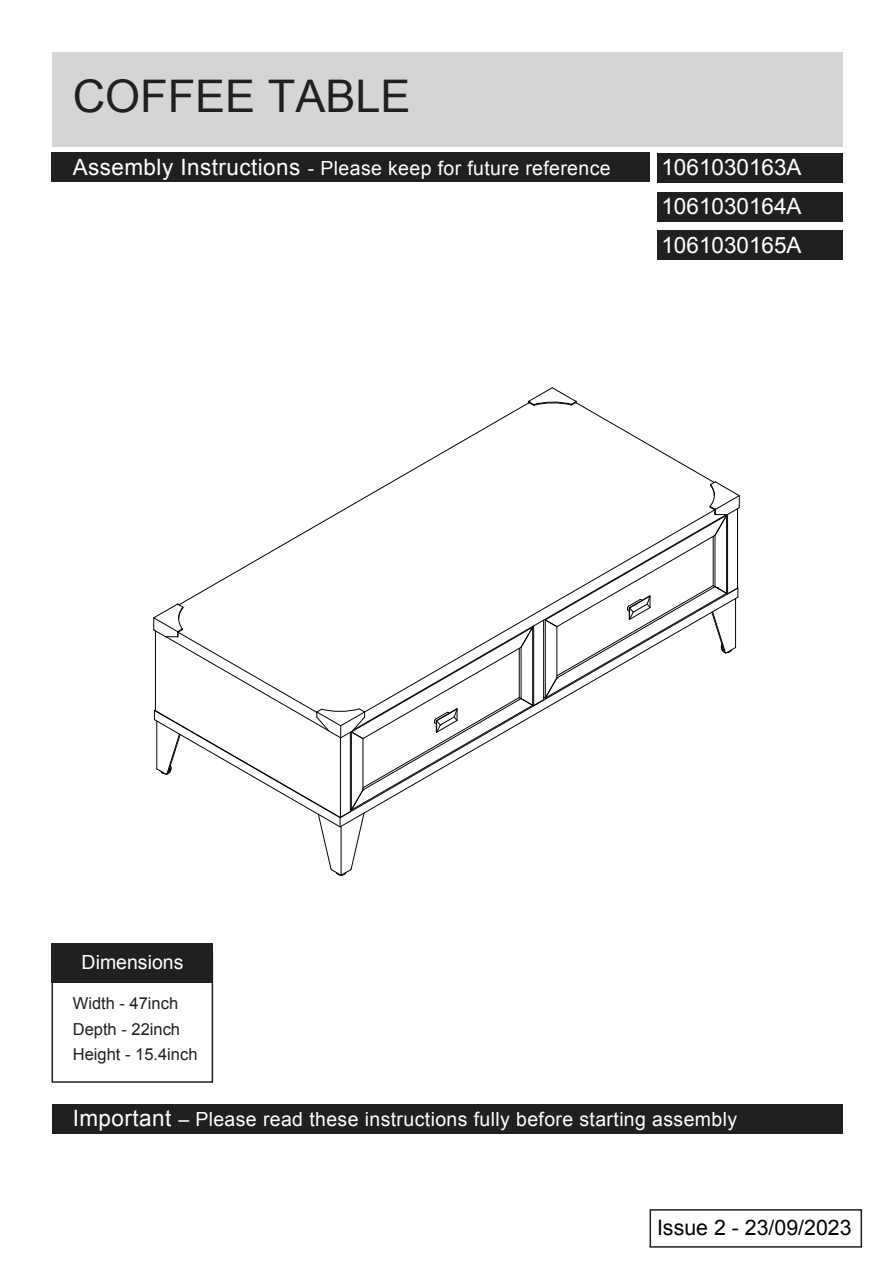
<style>
.page{position:relative;width:893px;height:1263px;background:#fff}
.page>*{position:absolute;margin:0;border:0;box-sizing:border-box;transform-origin:0 0}
.t1{font:45px "Arial";color:#221f21}
.t2{font:22.5px/38.7px "Arial";color:#fff;text-align:justify}
.t3{font:21.3px "Arial";color:#040503}
.t4{font:19.5px "Arial";letter-spacing:.02em;color:#fff}
.t5{font:19.5px "Arial";color:#fff}
.t6{font:16.5px/25.5px "Arial";color:#221f21}
.s1{font-size:22.5px}
</style>
<div class="page">
<div style="left:52px;top:52px;width:790px;height:95px;background:#d3d5d7"></div>
<div style="left:52px;top:152px;width:598px;height:30px;background:#221f21"></div>
<div style="left:657px;top:153px;width:185px;height:29px;background:#221f21"></div>
<div style="left:657px;top:192px;width:185px;height:29px;background:#221f21"></div>
<div style="left:657px;top:230px;width:185px;height:30px;background:#221f21"></div>
<div style="left:52px;top:953px;width:161px;height:130px;border:2px solid #221f21"></div>
<div style="left:52px;top:943px;width:161px;height:39px;background:#221f21"></div>
<div style="left:52px;top:1104px;width:790px;height:30px;background:#221f21"></div>
<div style="left:650px;top:1209px;width:212px;height:38px;border:2px solid #231f20"></div>
<svg style="left:153px;top:387px;width:587px;height:489px"></svg>
<h1 class="t1" style="left:73px;top:67px;width:339px">COFFEE TABLE</h1>
<p class="t4" style="left:73px;top:155px;width:539px"><span class="s1">Assembly Instructions</span> - Please keep for future reference</p>
<p class="t2" style="left:661px;top:148px;width:142px">1061030163A 1061030164A 1061030165A</p>
<p class="t5" style="left:82px;top:950px;width:103px">Dimensions</p>
<p class="t6" style="left:73px;top:991px;width:126px">Width - 47inch<br>Depth - 22inch<br>Height - 15.4inch</p>
<p class="t4" style="left:73px;top:1106px;width:666px"><span class="s1">Important</span> – Please read these instructions fully before starting assembly</p>
<p class="t3" style="left:657px;top:1214px;width:196px">Issue 2 - 23/09/2023</p>
</div>
